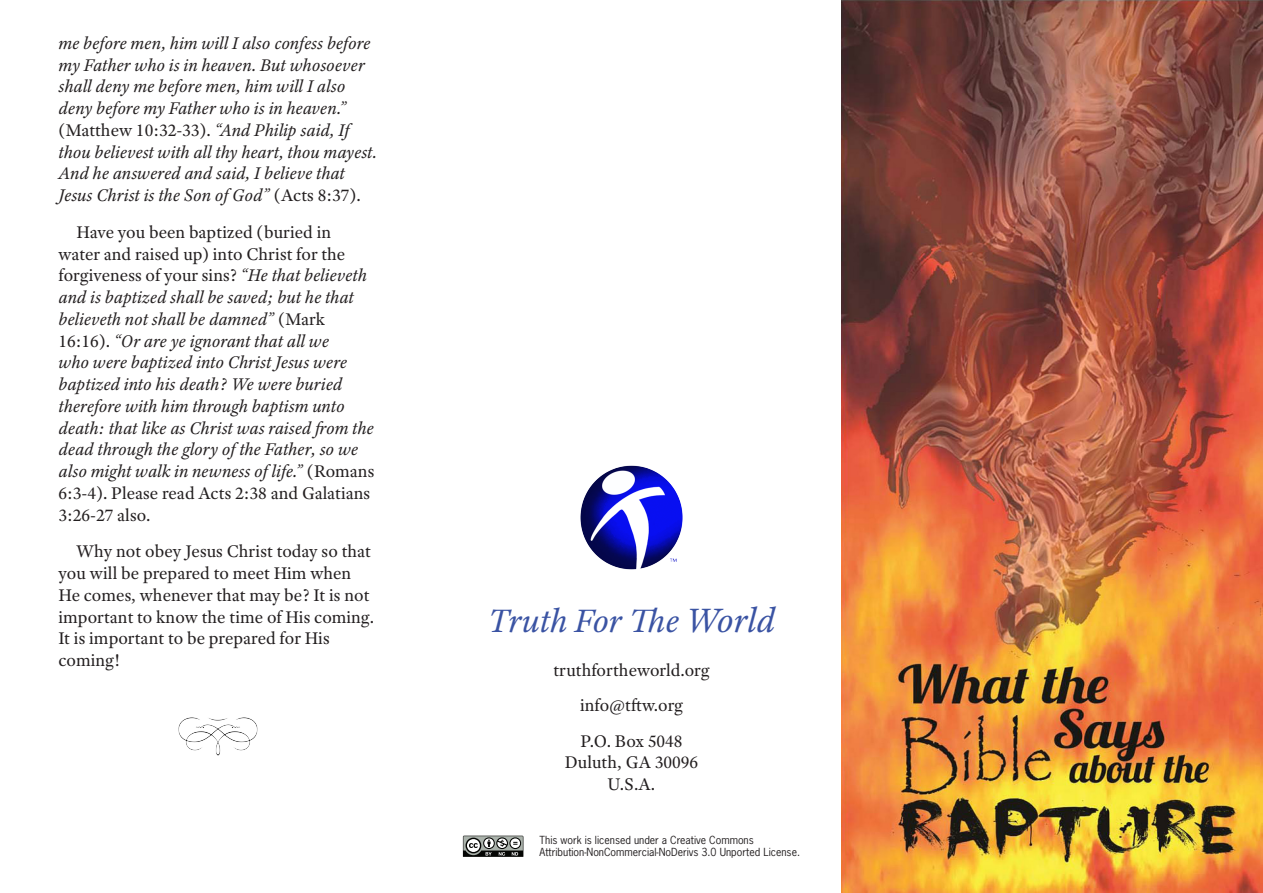
<style>
.page{position:relative;width:1263px;height:893px;background:#fff}
.page>*{position:absolute;margin:0;border:0;box-sizing:border-box;transform-origin:0 0}
.t1{font:italic 34.5px "Adobe Text Pro";letter-spacing:-.005em;color:#3a53a3}
.t2{font:italic 18px/21.8px "Adobe Text Pro";color:#231f20}
.t3{font:18px/21.8px "Adobe Text Pro";color:#231f20;text-align:center}
.t4{font:10.5px/12.6px "News Gothic Std";color:#231f20}
.s1{font-style:normal}
.s2{font-size:36px}
</style>
<div class="page">
<img style="left:842px;top:0;width:421px;height:893px">
<img style="left:580px;top:465px;width:103px;height:105px">
<svg style="left:463px;top:836px;width:61px;height:21px"></svg>
<img style="left:178px;top:717px;width:80px;height:38px">
<p class="t2" style="left:58px;top:32px;width:320px">me before men, him will I also confess before my Father who is in heaven. But whosoever shall deny me before men, him will I also deny before my Father who is in heaven.” <span class="s1">(Matthew 10:32-33).</span> “And Philip said, If thou believest with all thy heart, thou mayest.<br>And he answered and said, I believe that Jesus Christ is the Son of God” <span class="s1">(Acts 8:37).</span></p>
<p class="t2" style="left:58px;top:221px;width:317px;text-indent:18px"><span class="s1">Have you been baptized (buried in water and raised up) into Christ for the forgiveness of your sins?</span> “He that believeth and is baptized shall be saved; but he that believeth not shall be damned” <span class="s1">(Mark 16:16).</span> “Or are ye ignorant that all we<br>who were baptized into Christ Jesus were baptized into his death? We were buried therefore with him through baptism unto death: that like as Christ was raised from the dead through the glory of the Father, so we also might walk in newness of life.” <span class="s1">(Romans 6:3-4). Please read Acts 2:38 and Galatians 3:26-27 also.</span></p>
<p class="t3" style="left:58px;top:540px;width:317px;text-align:left;text-indent:18px">Why not obey Jesus Christ today so that you will be prepared to meet Him when<br>He comes, whenever that may be? It is not important to know the time of His coming.<br>It is important to be prepared for His coming!</p>
<h1 class="t1" style="left:488px;top:599px;width:289px">Truth For The <span class="s2">World</span></h1>
<p class="t3" style="left:553px;top:652px;width:158px;line-height:35.2px">truthfortheworld.org info@tftw.org<br>P.O. Box 5048</p>
<p class="t3" style="left:565px;top:751px;width:135px">Duluth, GA 30096<br>U.S.A.</p>
<p class="t4" style="left:540px;top:833px;width:262px">This work is licensed under a Creative Commons<br>Attribution-NonCommercial-NoDerivs 3.0 Unported License.</p>
</div>
